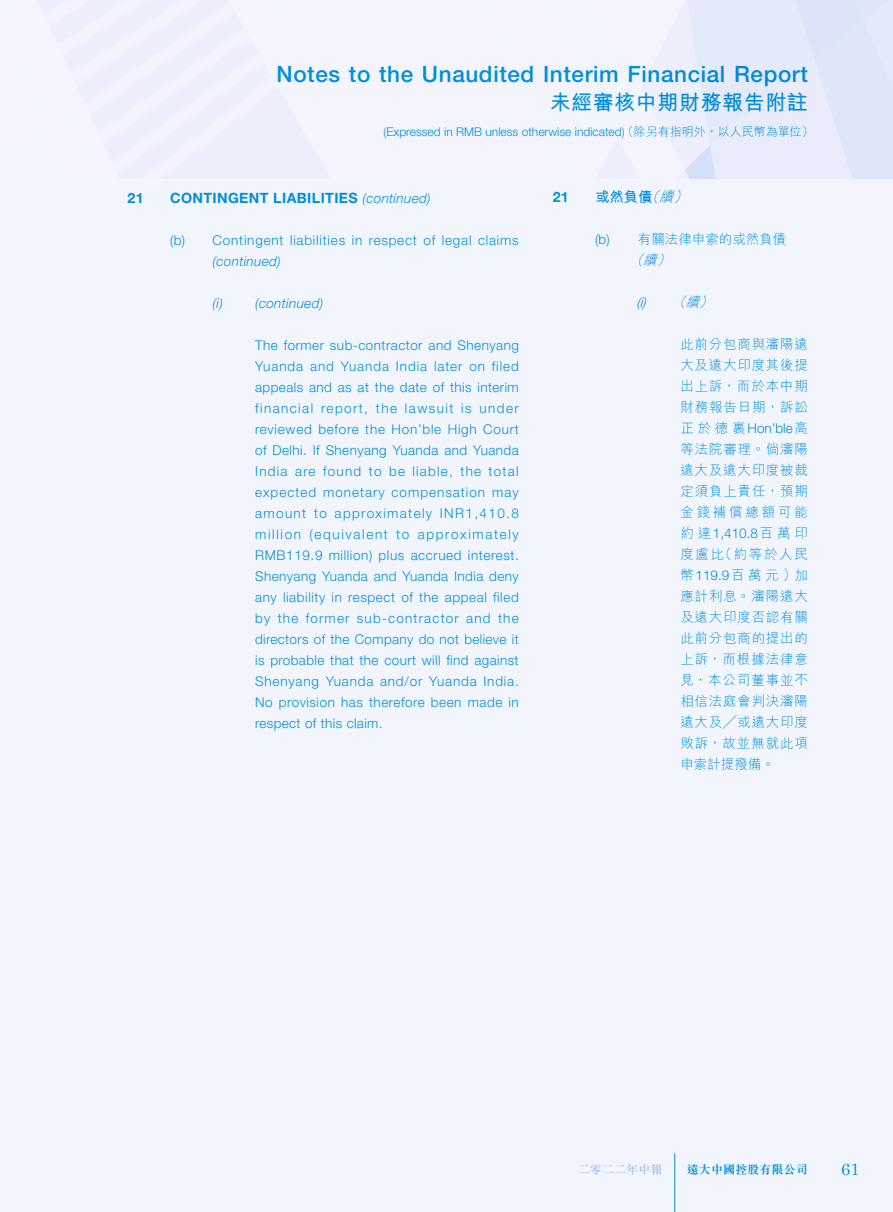
<style>
.page{position:relative;width:893px;height:1212px;background:#f3f5fd}
.page>*{position:absolute;margin:0;border:0;box-sizing:border-box;transform-origin:0 0}
.t1{font:500 22.5px "Helvetica Neue LT Std";letter-spacing:.025em;color:#008fde}
.t2{font:700 21px "M Hei HK";letter-spacing:.025em;color:#008fde}
.t3{font:16.5px "Century";color:#008fde}
.Subhead_1{font:700 14.25px "Helvetica Neue LT Std";letter-spacing:.025em;color:#008fde}
.副標題1{font:700 14.25px "M Hei HK";color:#008fde}
.副標題1-2{font:700 14.25px "Helvetica Neue LT Std";color:#008fde}
.Body_Text{font:300 13.5px/21px "Helvetica Neue LT Std";letter-spacing:.04em;color:#008fde;text-align:justify}
.內文{font:300 13.5px/21px "M Hei HK";letter-spacing:.055em;color:#008fde;text-align:justify}
.Body_Text-2{font:300 13.5px/21px "Helvetica Neue LT Std";letter-spacing:.06em;color:#008fde}
.副標題2{font:300 13.5px/21px "M Hei HK";color:#008fde}
.Body_Text-3{font:italic 300 13.5px "Helvetica Neue LT Std";letter-spacing:.025em;color:#008fde}
.內文-2{font:italic 300 13.5px "Helvetica Neue LT Std";color:#008fde}
.t4{font:300 12px "Helvetica Neue LT Std";color:#008fde}
.t5{font:700 12px "M Sung HK";letter-spacing:.01em;color:#008fde}
.t6{font:700 12px "M Sung HK";letter-spacing:.01em;color:#a3c5ef}
.s1{font-family:"M Hei HK"}
.s2{font-weight:300;font-style:italic;font-size:13.5px}
.s3{font-style:italic}
.s4{font-weight:300;font-style:italic}
.s5{font-family:"Helvetica Neue LT Std"}
</style>
<div class="page">
<hr style="left:674px;top:1153px;width:1px;height:59px;background:#008fde">
<h1 class="t1" style="left:276px;top:61px;width:533px">Notes to the Unaudited Interim Financial Report</h1>
<h2 class="t2" style="left:550px;top:87px;width:260px">未經審核中期財務報告附註</h2>
<p class="t4" style="left:384px;top:125px;width:432px">(Expressed in RMB unless otherwise indicated) <span class="s1">（除另有指明外，以人民幣為單位）</span></p>
<p class="Subhead_1" style="left:128px;top:189px;width:18px">21</p>
<p class="Subhead_1" style="left:170px;top:189px;width:262px">CONTINGENT LIABILITIES <span class="s2">(continued)</span></p>
<p class="Body_Text-2" style="left:213px;top:229px;width:308px;text-indent:-43px">(b) Contingent liabilities in respect of legal claims <span class="s3">(continued)</span></p>
<p class="Body_Text-3" style="left:213px;top:295px;width:112px">(i) (continued)</p>
<p class="Body_Text" style="left:255px;top:334px;width:265px">The former sub-contractor and Shenyang Yuanda and Yuanda India later on filed appeals and as at the date of this interim financial report, the lawsuit is under reviewed before the Hon’ble High Court of Delhi. If Shenyang Yuanda and Yuanda India are found to be liable, the total expected monetary compensation may amount to approximately INR1,410.8 million (equivalent to approximately RMB119.9 million) plus accrued interest.<br>Shenyang Yuanda and Yuanda India deny any liability in respect of the appeal filed by the former sub-contractor and the directors of the Company do not believe it is probable that the court will find against Shenyang Yuanda and/or Yuanda India.<br>No provision has therefore been made in respect of this claim.</p>
<p class="副標題1-2" style="left:553px;top:188px;width:17px">21</p>
<p class="副標題1" style="left:595px;top:187px;width:98px">或然負債<span class="s4">（續）</span></p>
<p class="副標題2" style="left:630px;top:228px;width:158px;text-indent:-34px"><span class="s5">(b)</span> 有關法律申索的或然負債<span class="s3">（續）</span></p>
<p class="內文-2" style="left:636px;top:294px;width:81px">(i) <span class="s1">（續）</span></p>
<p class="內文" style="left:680px;top:333px;width:129px">此前分包商與瀋陽遠大及遠大印度其後提出上訴，而於本中期財務報告日期，訴訟正於德裏<span class="s5">Hon’ble</span>高等法院審理。倘瀋陽遠大及遠大印度被裁定須負上責任，預期金錢補償總額可能約達<span class="s5">1,410.8</span>百萬印度盧比（約等於人民幣<span class="s5">119.9</span>百萬元）加應計利息。瀋陽遠大及遠大印度否認有關此前分包商的提出的上訴，而根據法律意見，本公司董事並不相信法庭會判決瀋陽遠大及╱或遠大印度敗訴，故並無就此項申索計提撥備。</p>
<p class="t6" style="left:578px;top:1163px;width:86px">二零二二年中報</p>
<p class="t5" style="left:687px;top:1163px;width:123px">遠大中國控股有限公司</p>
<p class="t3" style="left:841px;top:1155px;width:20px">61</p>
</div>
